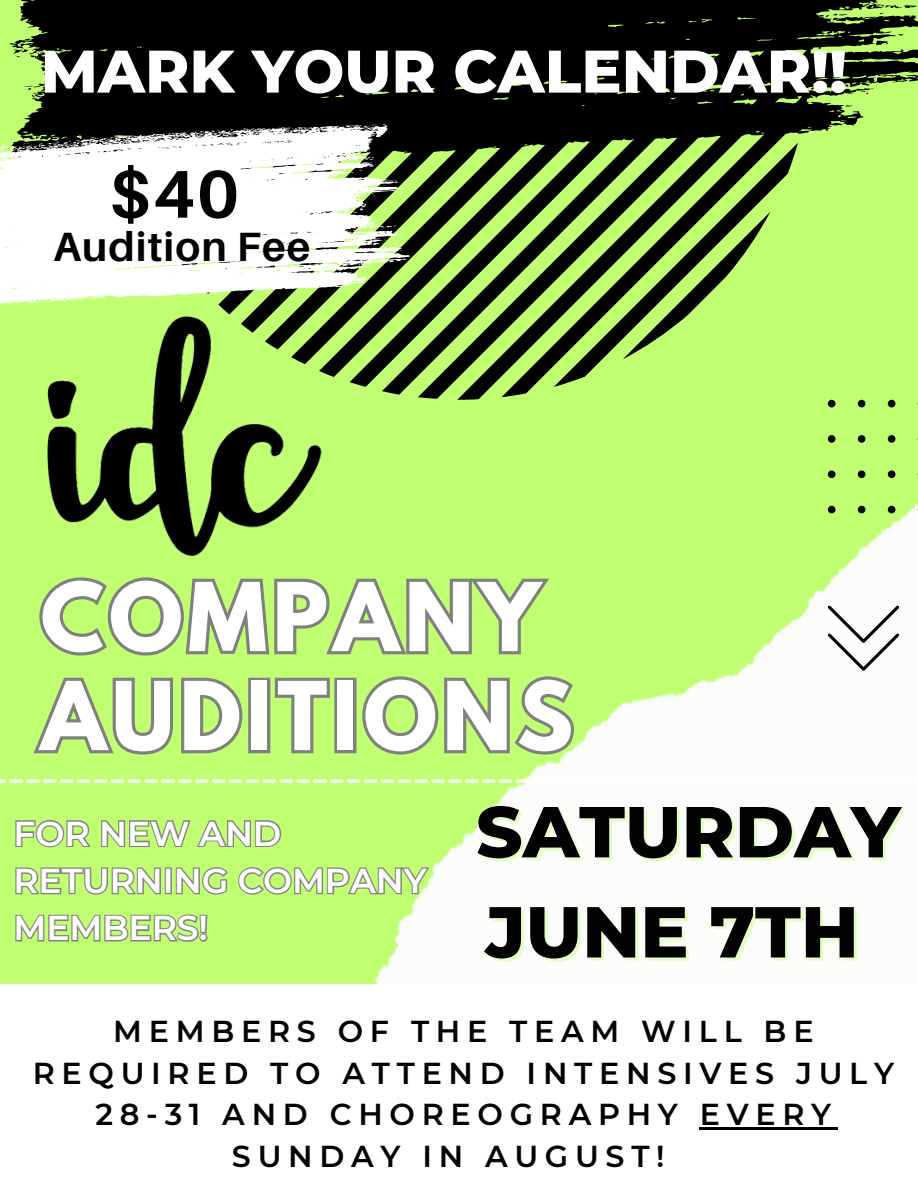
<style>
.page{position:relative;width:918px;height:1188px;background:#c1ff72}
.page>*{position:absolute;margin:0;border:0;box-sizing:border-box;transform-origin:0 0}
.t1{font:700 84px/99px "League Spartan";letter-spacing:.06em;color:#fff}
.t2{font:800 72px "Montserrat";color:#010201}
.t3{font:700 67.5px "Aileron";color:#010201}
.t4{font:800 60px "Montserrat";color:#fff}
.t5{font:700 40.95px "Aileron";letter-spacing:.025em;color:#010201}
.t6{font:600 34.5px/47.2px "Montserrat";color:#fff}
.t7{font:600 30.15px "Montserrat";letter-spacing:.225em;color:#010201}
</style>
<div class="page">
<svg style="left:374px;top:170px;width:415px;height:219px"></svg>
<img style="left:334px;top:389px;width:584px;height:596px">
<svg style="left:828px;top:400px;width:90px;height:113px"></svg>
<svg style="left:828px;top:606px;width:71px;height:65px;background:#dadbd9"></svg>
<svg style="left:0;top:779px;width:918px;height:4px;background:#f1fee1"></svg>
<div style="left:0;top:985px;width:918px;height:203px;background:#fff"></div>
<img style="left:47px;top:304px;width:327px;height:269px">
<svg style="left:39px;top:573px;width:516px;height:86px"></svg>
<svg style="left:33px;top:673px;width:545px;height:86px"></svg>
<svg style="left:15px;top:820px;width:267px;height:28px"></svg>
<svg style="left:15px;top:865px;width:416px;height:32px"></svg>
<svg style="left:15px;top:914px;width:193px;height:28px"></svg>
<hr style="left:700px;top:1128px;width:138px;height:2px;background:#010201">
<svg style="left:10px;top:0;width:908px;height:170px;background:#1d2611"></svg>
<svg style="left:10px;top:48px;width:18px;height:10px"></svg>
<svg style="left:864px;top:3px;width:54px;height:17px"></svg>
<svg style="left:874px;top:40px;width:14px;height:5px"></svg>
<svg style="left:25px;top:86px;width:11px;height:12px"></svg>
<svg style="left:0;top:125px;width:411px;height:179px;background:#dbe1d4"></svg>
<svg style="left:95px;top:137px;width:22px;height:4px"></svg>
<svg style="left:277px;top:127px;width:35px;height:2px"></svg>
<svg style="left:363px;top:124px;width:24px;height:4px"></svg>
<svg style="left:0;top:136px;width:80px;height:34px;background:#bdc5b3"></svg>
<svg style="left:345px;top:150px;width:29px;height:12px"></svg>
<svg style="left:346px;top:204px;width:20px;height:9px"></svg>
<svg style="left:367px;top:225px;width:48px;height:26px"></svg>
<svg style="left:84px;top:296px;width:23px;height:4px"></svg>
<p class="t4" style="left:41px;top:35px;width:808px">MARK YOUR CALENDAR!!</p>
<p class="t3" style="left:109px;top:152px;width:131px">$40</p>
<p class="t5" style="left:54px;top:221px;width:258px">Audition Fee</p>
<p class="t1" style="left:41px;top:579px;width:534px">COMPANY<br>AUDITIONS</p>
<p class="t6" style="left:13px;top:810px;width:415px">FOR NEW AND<br>RETURNING COMPANY<br>MEMBERS!</p>
<h3 class="t2" style="left:476px;top:788px;width:426px">SATURDAY</h3>
<p class="t2" style="left:486px;top:888px;width:375px">JUNE 7TH</p>
<p class="t7" style="left:113px;top:1013px;width:702px">MEMBERS OF THE TEAM WILL BE</p>
<p class="t7" style="left:33px;top:1055px;width:863px">REQUIRED TO ATTEND INTENSIVES JULY</p>
<p class="t7" style="left:96px;top:1096px;width:737px">28-31 AND CHOREOGRAPHY EVERY</p>
<p class="t7" style="left:232px;top:1138px;width:434px">SUNDAY IN AUGUST!</p>
</div>
